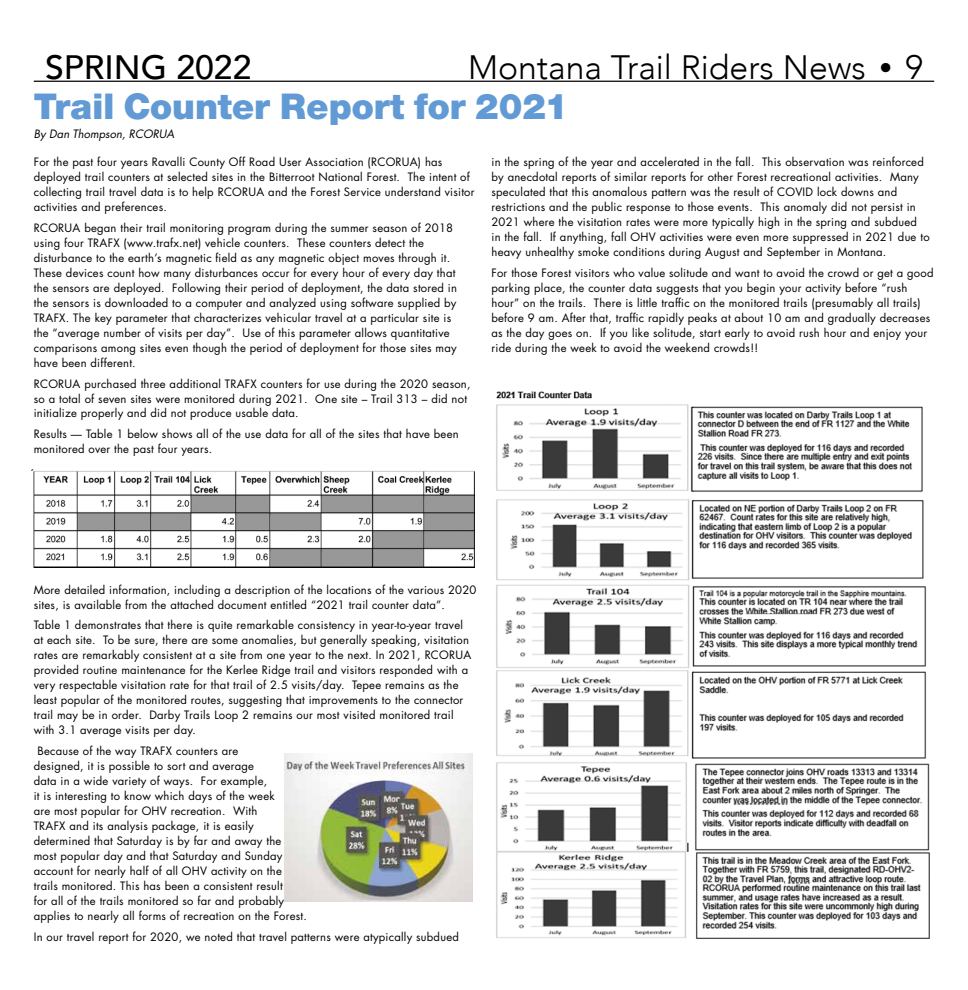
<style>
.page{position:relative;width:968px;height:990px;background:#fff}
.page>*{position:absolute;margin:0;border:0;box-sizing:border-box;transform-origin:0 0}
.t1{font:38.12px "Nimbus San Nov T Blac";color:#619ad4}
.t2{font:300 33.75px "Avenir";color:#000}
.t3{font:500 33.75px "Avenir";color:#000}
.t4{font:11.25px/15px "Futura";letter-spacing:.02em;color:#000}
.t5{font:italic 11.25px "Futura";color:#000}
.s1{font-family:"Nimbus San Nov D";font-weight:400;font-stretch:condensed}
</style>
<div class="page">
<hr style="left:34px;top:81px;width:900px;height:1px;background:#000">
<img style="left:32px;top:470px;width:442px;height:98px">
<img style="left:285px;top:753px;width:187px;height:148px">
<img style="left:496px;top:391px;width:434px;height:548px">
<h2 class="t3" style="left:45px;top:38px;width:208px">SPRING 2022</h2>
<h2 class="t2" style="left:468px;top:47px;width:456px">Montana Trail Riders News <span class="s1">•</span> 9</h2>
<h1 class="t1" style="left:34px;top:84px;width:536px">Trail Counter Report for 2021</h1>
<p class="t5" style="left:34px;top:126px;width:142px">By Dan Thompson, RCORUA</p>
<p class="t4" style="left:34px;top:155px;width:442px">For the past four years Ravalli County Off Road User Association (RCORUA) has deployed trail counters at selected sites in the Bitterroot National Forest. The intent of collecting trail travel data is to help RCORUA and the Forest Service understand visitor activities and preferences.</p>
<p class="t4" style="left:34px;top:220px;width:425px">RCORUA began their trail monitoring program during the summer season of 2018 using four TRAFX (www.trafx.net) vehicle counters. These counters detect the disturbance to the earth’s magnetic field as any magnetic object moves through it.<br>These devices count how many disturbances occur for every hour of every day that the sensors are deployed. Following their period of deployment, the data stored in the sensors is downloaded to a computer and analyzed using software supplied by TRAFX. The key parameter that characterizes vehicular travel at a particular site is the “average number of visits per day”. Use of this parameter allows quantitative comparisons among sites even though the period of deployment for those sites may have been different.</p>
<p class="t4" style="left:34px;top:376px;width:438px">RCORUA purchased three additional TRAFX counters for use during the 2020 season, so a total of seven sites were monitored during 2021. One site – Trail 313 – did not initialize properly and did not produce usable data.</p>
<p class="t4" style="left:34px;top:426px;width:426px">Results — Table 1 below shows all of the use data for all of the sites that have been monitored over the past four years.</p>
<p class="t4" style="left:491px;top:154px;width:439px">in the spring of the year and accelerated in the fall. This observation was reinforced by anecdotal reports of similar reports for other Forest recreational activities. Many speculated that this anomalous pattern was the result of COVID lock downs and restrictions and the public response to those events. This anomaly did not persist in 2021 where the visitation rates were more typically high in the spring and subdued<br>in the fall. If anything, fall OHV activities were even more suppressed in 2021 due to heavy unhealthy smoke conditions during August and September in Montana.</p>
<p class="t4" style="left:491px;top:265px;width:443px">For those Forest visitors who value solitude and want to avoid the crowd or get a good parking place, the counter data suggests that you begin your activity before “rush hour” on the trails. There is little traffic on the monitored trails (presumably all trails) before 9 am. After that, traffic rapidly peaks at about 10 am and gradually decreases as the day goes on. If you like solitude, start early to avoid rush hour and enjoy your ride during the week to avoid the weekend crowds!!</p>
<p class="t4" style="left:34px;top:582px;width:444px">More detailed information, including a description of the locations of the various 2020 sites, is available from the attached document entitled “2021 trail counter data”.</p>
<p class="t4" style="left:34px;top:618px;width:439px">Table 1 demonstrates that there is quite remarkable consistency in year-to-year travel at each site. To be sure, there are some anomalies, but generally speaking, visitation rates are remarkably consistent at a site from one year to the next. In 2021, RCORUA provided routine maintenance for the Kerlee Ridge trail and visitors responded with a very respectable visitation rate for that trail of 2.5 visits/day. Tepee remains as the least popular of the monitored routes, suggesting that improvements to the connector trail may be in order. Darby Trails Loop 2 remains our most visited monitored trail with 3.1 average visits per day.</p>
<p class="t4" style="left:34px;top:743px;width:275px;text-indent:4px">Because of the way TRAFX counters are<br>designed, it is possible to sort and average<br>data in a wide variety of ways. For example,<br>it is interesting to know which days of the week<br>are most popular for OHV recreation. With<br>TRAFX and its analysis package, it is easily determined that Saturday is by far and away the<br>most popular day and that Saturday and Sunday account for nearly half of all OHV activity on the trails monitored. This has been a consistent result<br>for all of the trails monitored so far and probably applies to nearly all forms of recreation on the Forest.</p>
<p class="t4" style="left:34px;top:929px;width:426px">In our travel report for 2020, we noted that travel patterns were atypically subdued</p>
</div>
